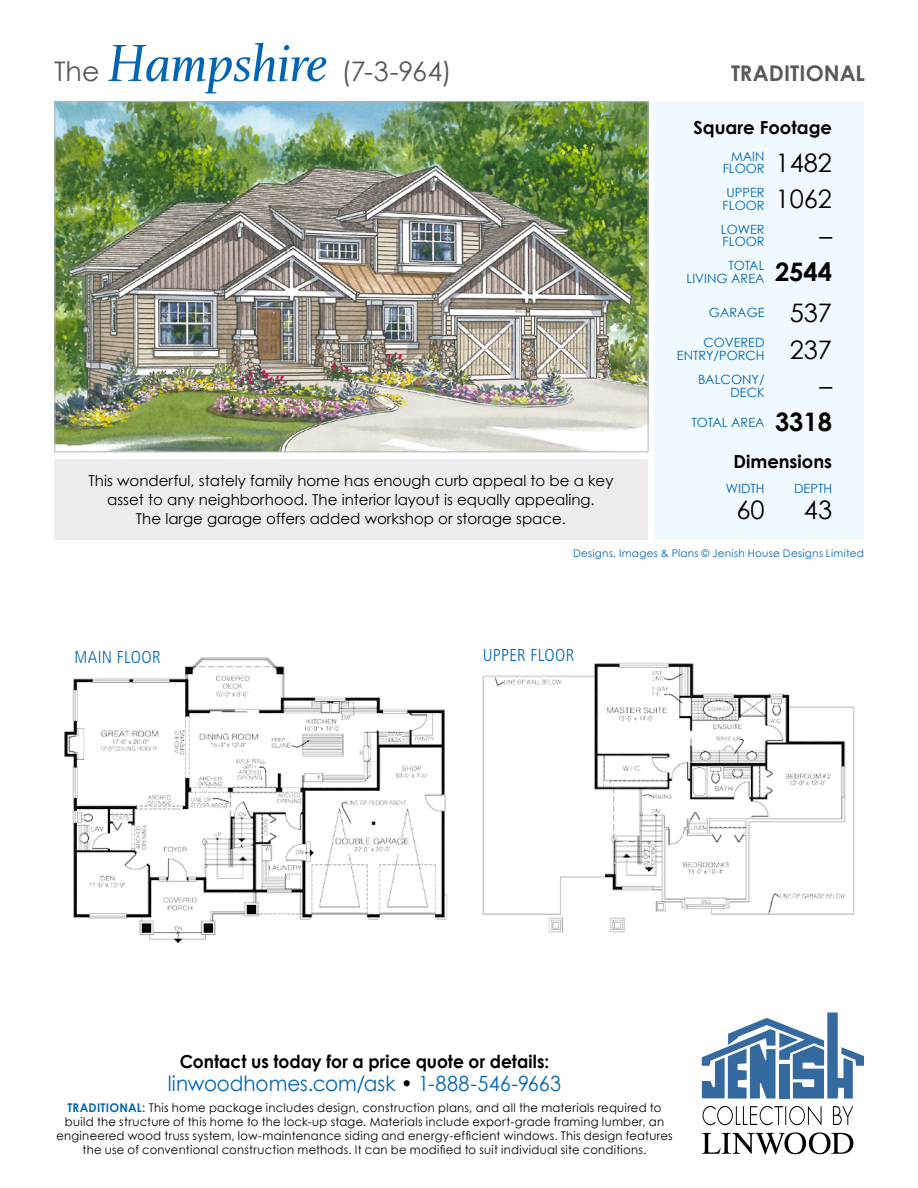
<style>
.page{position:relative;width:918px;height:1188px;background:#fff}
.page>*{position:absolute;margin:0;border:0;box-sizing:border-box;transform-origin:0 0}
.t1{font:27px "Century Gothic";letter-spacing:.005em;color:#58595b}
.t2{font:25.5px "Century Gothic";color:#000}
.t3{font:700 21.6px "Century Gothic";letter-spacing:.005em;color:#58595b}
.t4{font:21px "Century Gothic";color:#0066b3;scale:.95 1}
.t5{font:700 18px "Century Gothic";color:#000;scale:.95 1}
.t6{font:700 18px "Century Gothic";color:#000}
.t7{font:300 condensed 17.25px "Frutiger";letter-spacing:.015em;color:#0066b3}
.t8{font:15px/18.8px "Century Gothic";color:#000;text-align:center}
.t9{font:12.75px/12.8px "Century Gothic";color:#0066b3}
.t10{font:12px/14.2px "Century Gothic";letter-spacing:.02em;color:#000;text-align:center}
.t11{font:10.5px "Century Gothic";letter-spacing:.03em;color:#0066b3}
.s1{font-family:"Charlotte Book Italic Plain";font-size:54px;color:#0066b3}
.s2{font-size:25.5px;color:#000}
.s3{font-weight:700;font-size:25.5px;color:#000}
.s4{color:#000}
.s5{font-weight:700;color:#0066b3}
</style>
<div class="page">
<img style="left:56px;top:103px;width:590px;height:347px">
<div style="left:655px;top:101px;width:209px;height:439px;background:#eff9fe"></div>
<div style="left:54px;top:459px;width:594px;height:81px;background:#ededee"></div>
<svg style="left:702px;top:1012px;width:162px;height:87px"></svg>
<svg style="left:703px;top:1106px;width:150px;height:20px"></svg>
<svg style="left:702px;top:1132px;width:151px;height:22px"></svg>
<img style="left:64px;top:657px;width:791px;height:287px">
<h1 class="t1" style="left:54px;top:55px;width:399px">The <span class="s1">Hampshire</span> (7-3-964)</h1>
<p class="t8" style="left:89px;top:471px;width:526px">This wonderful, stately family home has enough curb appeal to be a key asset to any neighborhood. The interior layout is equally appealing.<br>The large garage offers added workshop or storage space.</p>
<h3 class="t3" style="left:731px;top:60px;width:136px">Traditional</h3>
<h3 class="t6" style="left:694px;top:116px;width:140px">Square Footage</h3>
<p class="t9" style="left:723px;top:149px;width:111px;text-indent:9px">Main<br>Floor <span class="s2">1482</span></p>
<p class="t9" style="left:723px;top:186px;width:111px;text-indent:4px">Upper<br>Floor <span class="s2">1062</span></p>
<p class="t9" style="left:721px;top:222px;width:45px">Lower<br>Floor</p>
<h2 class="t2" style="left:819px;top:220px;width:14px">–</h2>
<p class="t9" style="left:687px;top:259px;width:147px;text-indent:42px">Total<br>Living Area <span class="s3">2544</span></p>
<p class="t9" style="left:709px;top:306px;width:125px">Garage <span class="s2">537</span></p>
<p class="t9" style="left:677px;top:336px;width:87px;text-indent:26px">Covered<br>Entry/Porch</p>
<h2 class="t2" style="left:790px;top:334px;width:44px">237</h2>
<p class="t9" style="left:698px;top:373px;width:68px;text-align:right">Balcony/<br>Deck</p>
<h2 class="t2" style="left:819px;top:370px;width:14px">–</h2>
<p class="t9" style="left:691px;top:415px;width:142px">Total Area <span class="s3">3318</span></p>
<h3 class="t6" style="left:734px;top:450px;width:100px">Dimensions</h3>
<p class="t9" style="left:726px;top:482px;width:9px">Width</p>
<h2 class="t2" style="left:736px;top:494px;width:30px">60</h2>
<p class="t9" style="left:794px;top:482px;width:24px">Depth</p>
<h2 class="t2" style="left:804px;top:494px;width:30px">43</h2>
<p class="t11" style="left:573px;top:547px;width:292px">Designs, Images &amp; Plans © Jenish House Designs Limited</p>
<h3 class="t7" style="left:75px;top:647px;width:88px">MAIN FLOOR</h3>
<h3 class="t7" style="left:483px;top:645px;width:93px">UPPER FLOOR</h3>
<h3 class="t5" style="left:180px;top:1050px;width:390px">Contact us today for a price quote or details:</h3>
<h3 class="t4" style="left:168px;top:1070px;width:416px">linwoodhomes.com/ask <span class="s4">•</span> 1-888-546-9663</h3>
<p class="t10" style="left:56px;top:1100px;width:618px"><span class="s5">Traditional:</span> This home package includes design, construction plans, and all the materials required to build the structure of this home to the lock-up stage. Materials include export-grade framing lumber, an engineered wood truss system, low-maintenance siding and energy-efficient windows. This design features the use of conventional construction methods. It can be modified to suit individual site conditions.</p>
</div>
